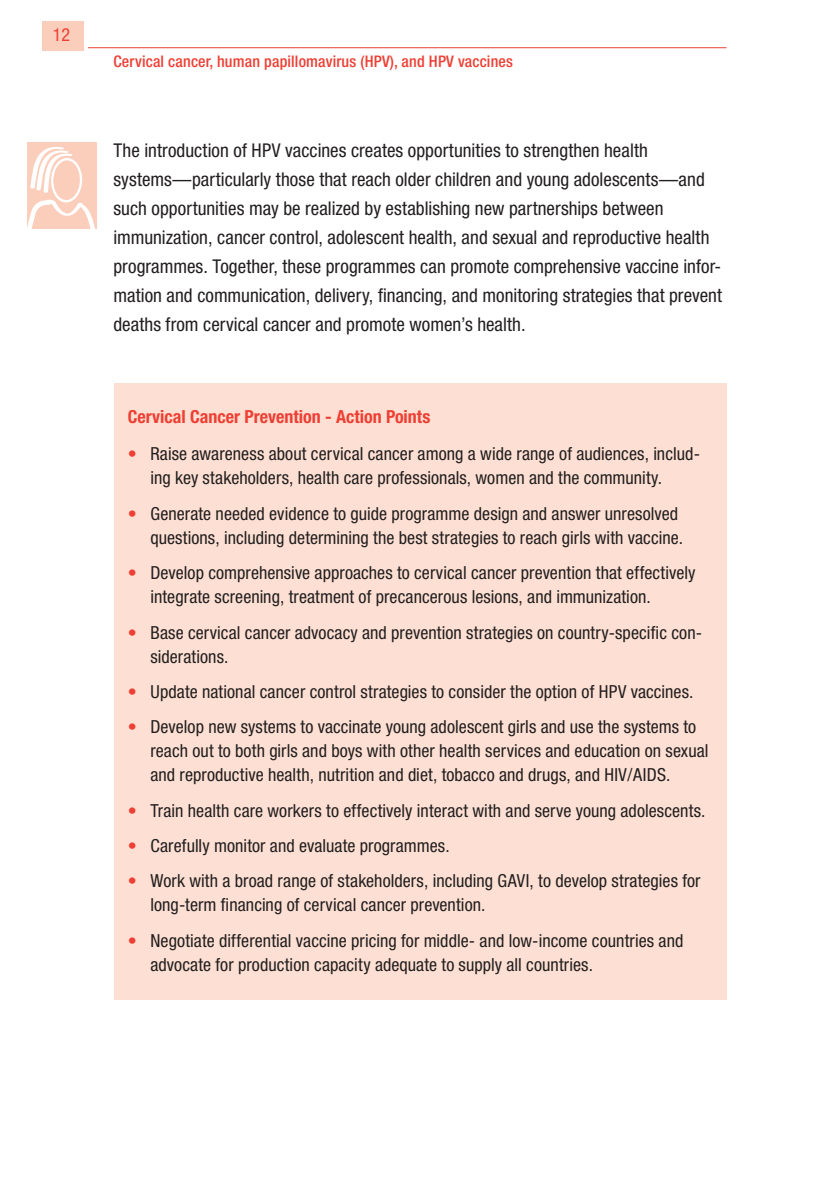
<style>
.page{position:relative;width:840px;height:1191px;background:#fff}
.page>*{position:absolute;margin:0;border:0;box-sizing:border-box;transform-origin:0 0}
.text_body{font:condensed 19px/29px "Helvetica Neue";letter-spacing:.005em;color:#231f20}
.text_indent_1{font:condensed 18px/24px "Helvetica Neue";letter-spacing:.005em;color:#231f20}
.text_Bold{font:700 condensed 18px "Helvetica Neue";color:#ee3f34}
.t1{font:condensed 18px "Helvetica Neue";color:#ee3f34}
.t2{font:500 condensed 16px "Helvetica Neue";letter-spacing:.01em;color:#ee3f34}
.s1{color:#ee3f34}
</style>
<div class="page">
<div style="left:42px;top:22px;width:41px;height:29px;background:#fbcebc"></div>
<hr style="left:88px;top:47px;width:638px;height:1px;background:#ee3f34">
<div style="left:27px;top:142px;width:69px;height:87px;background:#fbcebc"></div>
<svg style="left:27px;top:147px;width:68px;height:82px"></svg>
<div style="left:113px;top:383px;width:613px;height:616px;background:#fde0d3"></div>
<p class="t1" style="left:53px;top:25px;width:19px">12</p>
<p class="t2" style="left:113px;top:52px;width:400px">Cervical cancer, human papillomavirus (HPV), and HPV vaccines</p>
<p class="text_body" style="left:113px;top:135px;width:609px">The introduction of HPV vaccines creates opportunities to strengthen health systems—particularly those that reach older children and young adolescents—and such opportunities may be realized by establishing new partnerships between immunization, cancer control, adolescent health, and sexual and reproductive health programmes. Together, these programmes can promote comprehensive vaccine infor&shy;mation and communication, delivery, financing, and monitoring strategies that prevent deaths from cervical cancer and promote women’s health.</p>
<p class="text_Bold" style="left:128px;top:406px;width:304px">Cervical Cancer Prevention - Action Points</p>
<p class="text_indent_1" style="left:150px;top:442px;width:551px;text-indent:-23px"><span class="s1">•</span> Raise awareness about cervical cancer among a wide range of audiences, includ&shy;ing key stakeholders, health care professionals, women and the community.</p>
<p class="text_indent_1" style="left:128px;top:501px;width:556px;text-align:right"><span class="s1">•</span> Generate needed evidence to guide programme design and answer unresolved questions, including determining the best strategies to reach girls with vaccine.</p>
<p class="text_indent_1" style="left:150px;top:560px;width:546px;text-indent:-23px"><span class="s1">•</span> Develop comprehensive approaches to cervical cancer prevention that effectively integrate screening, treatment of precancerous lesions, and immunization.</p>
<p class="text_indent_1" style="left:150px;top:620px;width:553px;text-indent:-23px"><span class="s1">•</span> Base cervical cancer advocacy and prevention strategies on country-specific con&shy;siderations.</p>
<p class="text_indent_1" style="left:128px;top:679px;width:567px"><span class="s1">•</span> Update national cancer control strategies to consider the option of HPV vaccines.</p>
<p class="text_indent_1" style="left:150px;top:714px;width:559px;text-indent:-23px"><span class="s1">•</span> Develop new systems to vaccinate young adolescent girls and use the systems to reach out to both girls and boys with other health services and education on sexual and reproductive health, nutrition and diet, tobacco and drugs, and HIV/AIDS.</p>
<p class="text_indent_1" style="left:128px;top:798px;width:579px"><span class="s1">•</span> Train health care workers to effectively interact with and serve young adolescents.</p>
<p class="text_indent_1" style="left:128px;top:833px;width:323px"><span class="s1">•</span> Carefully monitor and evaluate programmes.</p>
<p class="text_indent_1" style="left:150px;top:869px;width:551px;text-indent:-23px"><span class="s1">•</span> Work with a broad range of stakeholders, including GAVI, to develop strategies for long-term financing of cervical cancer prevention.</p>
<p class="text_indent_1" style="left:150px;top:928px;width:534px;text-indent:-23px"><span class="s1">•</span> Negotiate differential vaccine pricing for middle- and low-income countries and advocate for production capacity adequate to supply all countries.</p>
</div>
